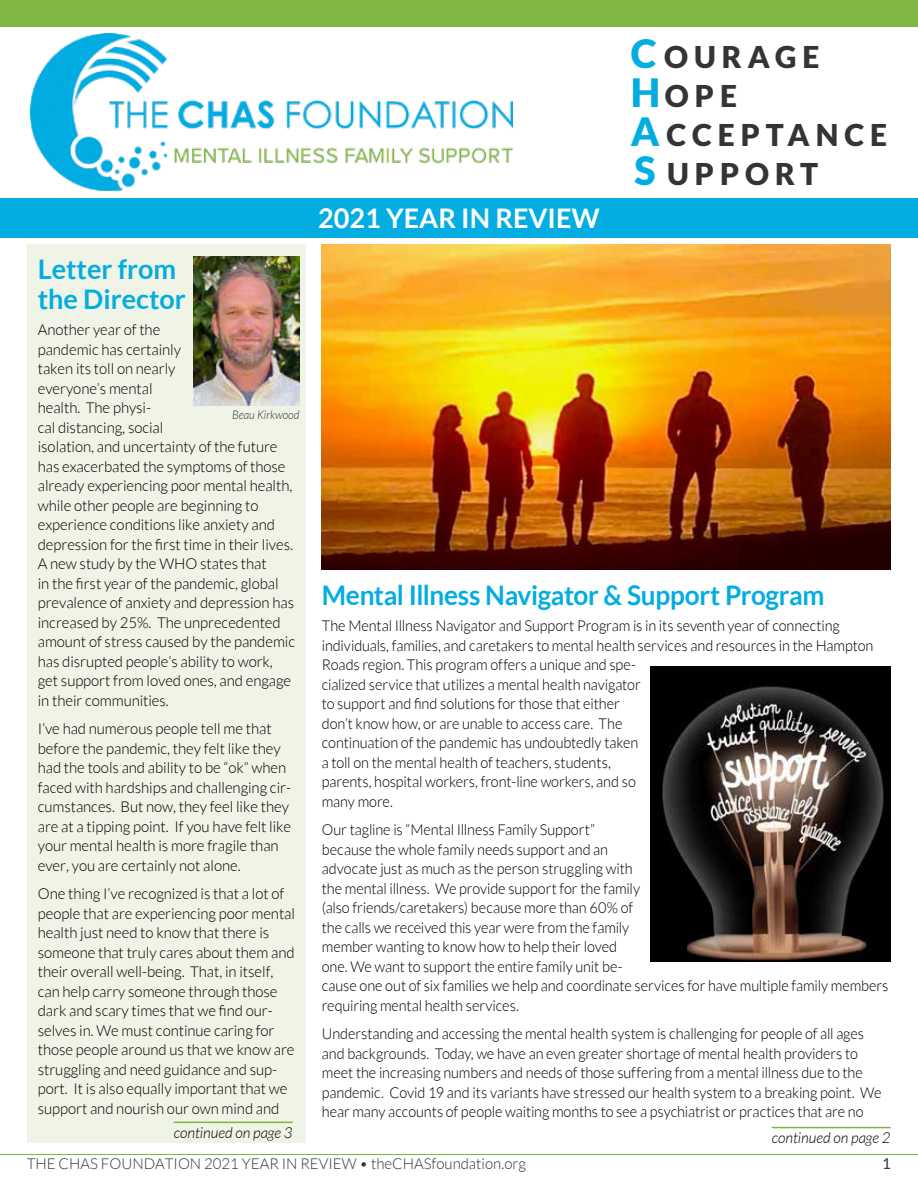
<style>
.page{position:relative;width:918px;height:1188px;background:#fff}
.page>*{position:absolute;margin:0;border:0;box-sizing:border-box;transform-origin:0 0}
.t1{font:900 30px/39px "Lato";letter-spacing:.2em;color:#343433}
.t2{font:700 27px/30px "Lato";letter-spacing:-.01em;color:#03ade1}
.t3{font:700 27px "Lato";color:#fff}
.t4{font:300 15px/19.5px "Lato";letter-spacing:-.005em;color:#000}
.t5{font:300 15px "Lato";color:#343433}
.t6{font:italic 300 15px "Lato";letter-spacing:-.005em;color:#000}
.t7{font:15px "Lato";color:#343433}
.t8{font:italic 300 12px "Lato";color:#343433;scale:.93 1}
.s1{font-size:39px;color:#03ade1}
</style>
<div class="page">
<hr style="left:0;top:1154px;width:918px;height:1px;background:#80b641">
<div style="left:0;top:0;width:918px;height:27px;background:#80b641"></div>
<img style="left:30px;top:34px;width:483px;height:157px">
<div style="left:0;top:198px;width:918px;height:40px;background:#03ade1"></div>
<div style="left:27px;top:244px;width:279px;height:898px;background:#eff4e6"></div>
<img style="left:193px;top:256px;width:107px;height:150px">
<img style="left:651px;top:666px;width:240px;height:296px">
<img style="left:322px;top:244px;width:569px;height:325px">
<hr style="left:174px;top:1122px;width:119px;height:1px;background:#80b641">
<hr style="left:772px;top:1127px;width:119px;height:1px;background:#80b641">
<h2 class="t2" style="left:38px;top:254px;width:150px">Letter from the Director</h2>
<p class="t4" style="left:38px;top:320px;width:259px">Another year of the<br>pandemic has certainly<br>taken its toll on nearly<br>everyone’s mental<br>health. The physi-<br>cal distancing, social<br>isolation, and uncertainty of the future has exacerbated the symptoms of those already experiencing poor mental health, while other people are beginning to experience conditions like anxiety and depression for the first time in their lives.<br>A new study by the WHO states that<br>in the first year of the pandemic, global prevalence of anxiety and depression has increased by 25%. The unprecedented amount of stress caused by the pandemic has disrupted people’s ability to work, get support from loved ones, and engage in their communities.</p>
<p class="t4" style="left:38px;top:719px;width:255px">I’ve had numerous people tell me that before the pandemic, they felt like they had the tools and ability to be “ok” when faced with hardships and challenging cir&shy;cumstances. But now, they feel like they are at a tipping point. If you have felt like your mental health is more fragile than ever, you are certainly not alone.</p>
<p class="t4" style="left:38px;top:884px;width:259px">One thing I’ve recognized is that a lot of people that are experiencing poor mental health just need to know that there is someone that truly cares about them and their overall well-being. That, in itself, can help carry someone through those dark and scary times that we find our&shy;selves in. We must continue caring for those people around us that we know are struggling and need guidance and sup&shy;port. It is also equally important that we support and nourish our own mind and</p>
<p class="t8" style="left:232px;top:408px;width:74px">Beau Kirkwood</p>
<h2 class="t3" style="left:318px;top:203px;width:283px">2021 YEAR IN REVIEW</h2>
<h1 class="t1" style="left:631px;top:37px;width:258px"><span class="s1">C</span>OURAGE<br><span class="s1">H</span>OPE<br><span class="s1">A</span>CCEPTANCE<br><span class="s1">S</span> UPPORT</h1>
<h2 class="t2" style="left:322px;top:580px;width:504px">Mental Illness Navigator &amp; Support Program</h2>
<p class="t4" style="left:322px;top:616px;width:553px">The Mental Illness Navigator and Support Program is in its seventh year of connecting individuals, families, and caretakers to mental health services and resources in the Hampton Roads region. This program offers a unique and spe-<br>cialized service that utilizes a mental health navigator<br>to support and find solutions for those that either<br>don’t know how, or are unable to access care. The<br>continuation of the pandemic has undoubtedly taken<br>a toll on the mental health of teachers, students,<br>parents, hospital workers, front-line workers, and so<br>many more.</p>
<p class="t4" style="left:322px;top:820px;width:568px">Our tagline is “Mental Illness Family Support”<br>because the whole family needs support and an<br>advocate just as much as the person struggling with<br>the mental illness. We provide support for the family<br>(also friends/caretakers) because more than 60% of<br>the calls we received this year were from the family<br>member wanting to know how to help their loved<br>one. We want to support the entire family unit be-<br>cause one out of six families we help and coordinate services for have multiple family members requiring mental health services.</p>
<p class="t4" style="left:322px;top:1024px;width:561px">Understanding and accessing the mental health system is challenging for people of all ages and backgrounds. Today, we have an even greater shortage of mental health providers to meet the increasing numbers and needs of those suffering from a mental illness due to the pandemic. Covid 19 and its variants have stressed our health system to a breaking point. We hear many accounts of people waiting months to see a psychiatrist or practices that are no</p>
<p class="t6" style="left:174px;top:1124px;width:120px">continued on page 3</p>
<p class="t6" style="left:772px;top:1129px;width:120px">continued on page 2</p>
<p class="t5" style="left:27px;top:1156px;width:501px">THE CHAS FOUNDATION 2021 YEAR IN REVIEW • theCHASfoundation.org</p>
<p class="t7" style="left:882px;top:1156px;width:10px">1</p>
</div>
